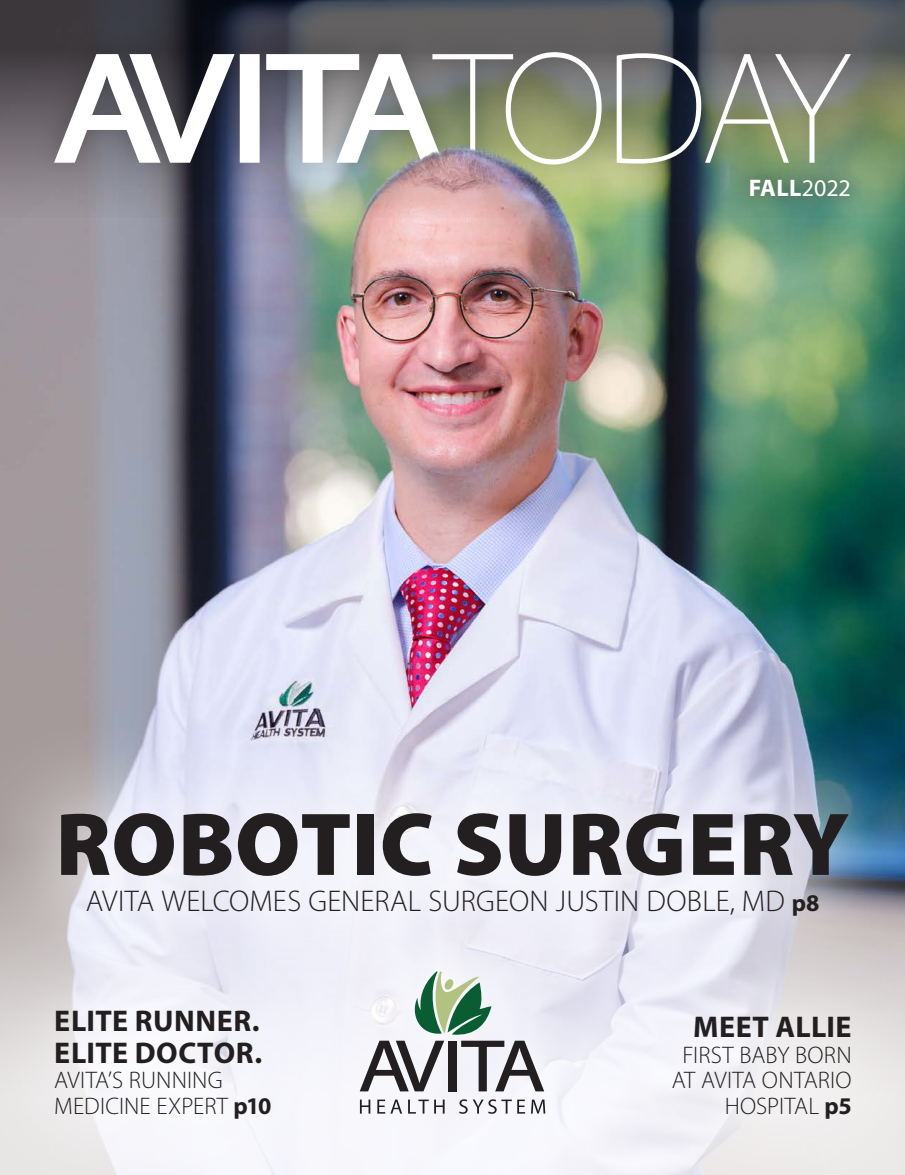
<style>
.page{position:relative;width:905px;height:1175px;background:#fff}
.page>*{position:absolute;margin:0;border:0;box-sizing:border-box;transform-origin:0 0}
.t1{font:900 90px "Myriad Pro";color:#231f20}
.t2{font:300 30px "Myriad Pro";letter-spacing:.005em;color:#231f20}
.t3{font:700 30px/31.5px "Myriad Pro";letter-spacing:.02em;color:#231f20}
.t4{font:300 24px/25.8px "Myriad Pro";letter-spacing:.005em;color:#231f20;text-align:right}
.t5{font:700 24px "Myriad Pro";color:#fff}
.s1{font-weight:400}
.s2{font-weight:700;font-size:24px}
.s3{font-weight:700}
</style>
<div class="page">
<img style="left:0;top:218px;width:904px;height:494px">
<img style="left:0;top:0;width:904px;height:218px">
<div style="left:34px;top:23px;width:836px;height:157px;background:#231f20;opacity:.3"></div>
<svg style="left:51px;top:51px;width:187px;height:115px"></svg>
<div style="left:240px;top:54px;width:20px;height:109px;background:#fff;border:4px solid #fff"></div>
<svg style="left:264px;top:52px;width:337px;height:113px"></svg>
<svg style="left:616px;top:53px;width:234px;height:110px;background:#7f8778"></svg>
<div style="left:736px;top:166px;width:127px;height:45px;background:#231f20;opacity:.3"></div>
<svg style="left:364px;top:1013px;width:215px;height:161px"></svg>
<div style="left:0;top:712px;width:904px;height:301px;background:#fff;opacity:.75"></div>
<div style="left:579px;top:915px;width:325px;height:259px;background:#fff;opacity:.75"></div>
<div style="left:0;top:909px;width:364px;height:265px;background:#fff;opacity:.75"></div>
<div style="left:377px;top:924px;width:151px;height:151px;background:#efeff8;border-radius:50%"></div>
<svg style="left:359px;top:971px;width:185px;height:120px"></svg>
<svg style="left:360px;top:1099px;width:10px;height:14px"></svg>
<svg style="left:377px;top:1099px;width:25px;height:14px"></svg>
<svg style="left:408px;top:1099px;width:36px;height:14px"></svg>
<svg style="left:459px;top:1099px;width:66px;height:14px"></svg>
<svg style="left:531px;top:1099px;width:14px;height:14px"></svg>
<p class="t5" style="left:748px;top:173px;width:104px">FALL<span class="s1">2022</span></p>
<p class="t1" style="left:56px;top:784px;width:795px">ROBOTIC SURGERY</p>
<p class="t2" style="left:86px;top:882px;width:735px">AVITA WELCOMES GENERAL SURGEON JUSTIN DOBLE, MD <span class="s2">p8</span></p>
<p class="t3" style="left:54px;top:1004px;width:209px">ELITE RUNNER.<br>ELITE DOCTOR.</p>
<p class="t4" style="left:54px;top:1067px;width:219px;text-align:left">AVITA’S RUNNING<br>MEDICINE EXPERT <span class="s3">p10</span></p>
<p class="t3" style="left:693px;top:1010px;width:160px">MEET ALLIE</p>
<p class="t4" style="left:671px;top:1041px;width:182px">FIRST BABY BORN<br>AT AVITA ONTARIO<br>HOSPITAL <span class="s3">p5</span></p>
</div>
